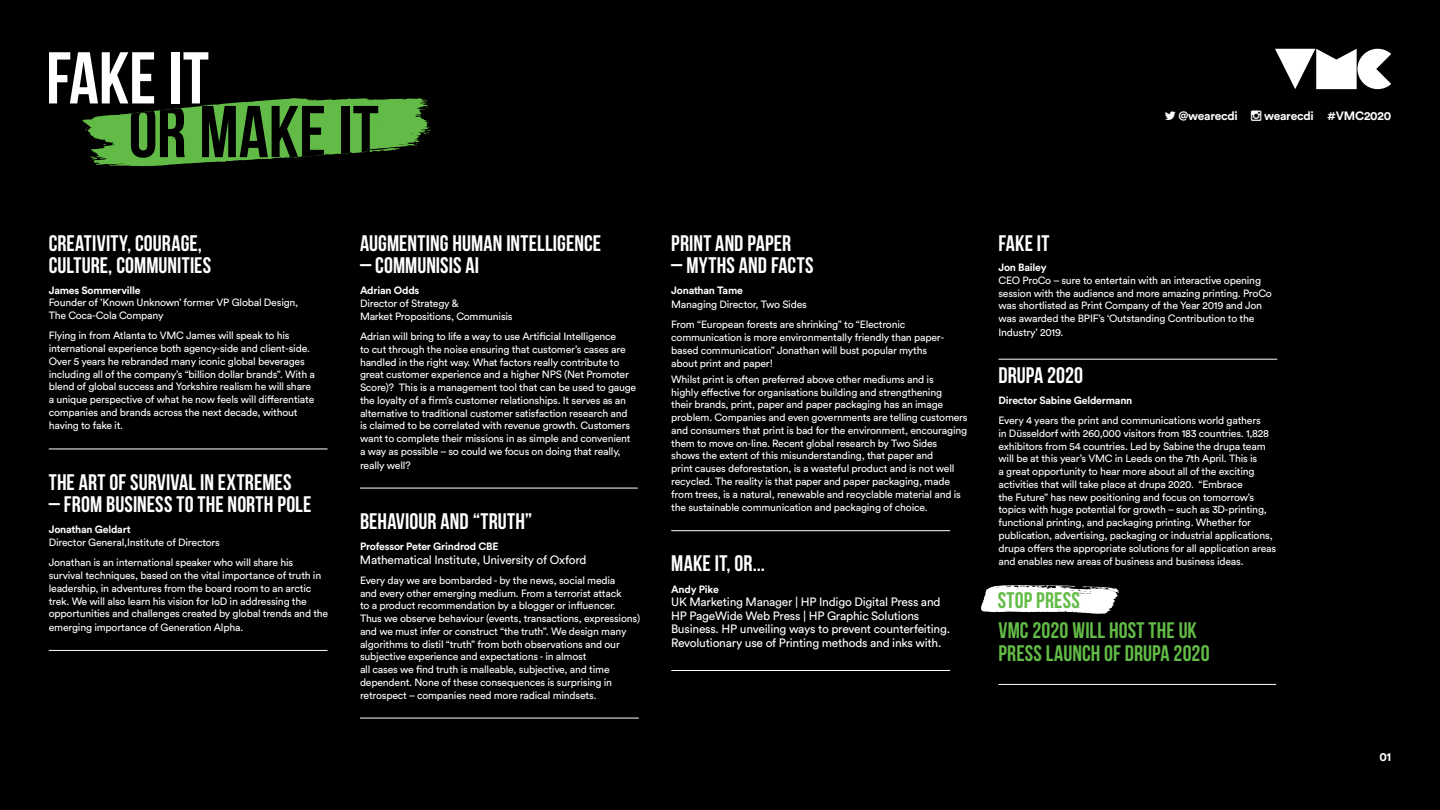
<style>
.page{position:relative;width:1440px;height:810px;background:#000001}
.page>*{position:absolute;margin:0;border:0;box-sizing:border-box;transform-origin:0 0}
.t1{font:700 73.2px "Bebas Neue";color:#000001}
.t2{font:700 73.2px "Bebas Neue";color:#fff}
.t3{font:700 22.5px/22.5px "Bebas Neue";letter-spacing:.005em;color:#fff}
.t4{font:700 22.5px/31px "Bebas Neue";letter-spacing:.005em;color:#62bb46}
.t5{font:12px/13.6px "Circular Pro";letter-spacing:-.02em;color:#fff}
.t6{font:700 12px "Circular Pro";letter-spacing:-.02em;color:#fff}
.t7{font:10.5px/12.8px "Circular Pro";letter-spacing:-.02em;color:#fff}
.t8{font:700 10.5px "Circular Pro";letter-spacing:-.02em;color:#fff}
</style>
<div class="page">
<svg style="left:1275px;top:49px;width:116px;height:40px"></svg>
<hr style="left:49px;top:449px;width:279px;height:1px;background:#fff">
<hr style="left:49px;top:650px;width:279px;height:1px;background:#fff">
<hr style="left:360px;top:488px;width:278px;height:1px;background:#fff">
<hr style="left:360px;top:718px;width:279px;height:1px;background:#fff">
<hr style="left:671px;top:530px;width:279px;height:1px;background:#fff">
<hr style="left:671px;top:670px;width:279px;height:1px;background:#fff">
<hr style="left:998px;top:359px;width:279px;height:1px;background:#fff">
<hr style="left:998px;top:684px;width:278px;height:1px;background:#fff">
<svg style="left:981px;top:585px;width:138px;height:29px;background:#d0d0d0"></svg>
<svg style="left:82px;top:98px;width:349px;height:69px"></svg>
<h1 class="t2" style="left:46px;top:38px;width:164px">FAKE IT</h1>
<h1 class="t1" style="left:129px;top:92px;width:252px">OR MAKE IT</h1>
<h2 class="t3" style="left:49px;top:232px;width:164px">CREATIVITY, COURAGE,<br>CULTURE, COMMUNITIES</h2>
<p class="t8" style="left:49px;top:283px;width:93px">James Sommerville</p>
<p class="t7" style="left:49px;top:296px;width:251px">Founder of ’Known Unknown’ former VP Global Design,<br>The Coca-Cola Company</p>
<p class="t7" style="left:49px;top:329px;width:268px">Flying in from Atlanta to VMC James will speak to his international experience both agency-side and client-side.<br>Over 5 years he rebranded many iconic global beverages including all of the company’s “billion dollar brands”. With a blend of global success and Yorkshire realism he will share a unique perspective of what he now feels will differentiate companies and brands across the next decade, without having to fake it.</p>
<h2 class="t3" style="left:49px;top:470px;width:244px">THE ART OF SURVIVAL IN EXTREMES</h2>
<h2 class="t3" style="left:49px;top:493px;width:264px">– FROM BUSINESS TO THE NORTH POLE</h2>
<p class="t8" style="left:49px;top:522px;width:83px">Jonathan Geldart</p>
<p class="t7" style="left:49px;top:532px;width:246px;line-height:20.2px">Director General,Institute of Directors<br>Jonathan is an international speaker who will share his</p>
<p class="t7" style="left:49px;top:568px;width:281px">survival techniques, based on the vital importance of truth in leadership, in adventures from the board room to an arctic trek. We will also learn his vision for IoD in addressing the opportunities and challenges created by global trends and the emerging importance of Generation Alpha.</p>
<h2 class="t3" style="left:360px;top:232px;width:243px">AUGMENTING HUMAN INTELLIGENCE</h2>
<h2 class="t3" style="left:360px;top:254px;width:121px">– COMMUNISIS AI</h2>
<p class="t8" style="left:360px;top:284px;width:61px">Adrian Odds</p>
<p class="t7" style="left:360px;top:297px;width:154px">Director of Strategy &amp;<br>Market Propositions, Communisis</p>
<p class="t7" style="left:360px;top:330px;width:278px">Adrian will bring to life a way to use Artificial Intelligence<br>to cut through the noise ensuring that customer’s cases are handled in the right way. What factors really contribute to great customer experience and a higher NPS (Net Promoter Score)? This is a management tool that can be used to gauge the loyalty of a firm’s customer relationships. It serves as an alternative to traditional customer satisfaction research and is claimed to be correlated with revenue growth. Customers want to complete their missions in as simple and convenient a way as possible – so could we focus on doing that really, really well?</p>
<h2 class="t3" style="left:360px;top:510px;width:174px">BEHAVIOUR AND “TRUTH”</h2>
<p class="t8" style="left:360px;top:539px;width:140px">Professor Peter Grindrod CBE</p>
<p class="t5" style="left:360px;top:552px;width:228px">Mathematical Institute, University of Oxford</p>
<p class="t7" style="left:360px;top:573px;width:282px">Every day we are bombarded - by the news, social media<br>and every other emerging medium. From a terrorist attack<br>to a product recommendation by a blogger or influencer.<br>Thus we observe behaviour (events, transactions, expressions) and we must infer or construct “the truth”. We design many algorithms to distil “truth” from both observations and our subjective experience and expectations - in almost<br>all cases we find truth is malleable, subjective, and time dependent. None of these consequences is surprising in retrospect – companies need more radical mindsets.</p>
<p class="t6" style="left:1178px;top:107px;width:61px">@wearecdi</p>
<p class="t6" style="left:1264px;top:107px;width:129px">wearecdi #VMC2020</p>
<h2 class="t3" style="left:671px;top:232px;width:122px">PRINT AND PAPER</h2>
<h2 class="t3" style="left:671px;top:254px;width:144px">– MYTHS AND FACTS</h2>
<p class="t8" style="left:671px;top:284px;width:73px">Jonathan Tame</p>
<p class="t7" style="left:671px;top:294px;width:236px;line-height:20.2px">Managing Director, Two Sides<br>From “European forests are shrinking” to “Electronic</p>
<p class="t7" style="left:671px;top:331px;width:275px">communication is more environmentally friendly than paper&shy;based communication” Jonathan will bust popular myths about print and paper!</p>
<p class="t7" style="left:671px;top:372px;width:298px">Whilst print is often preferred above other mediums and is<br>highly effective for organisations building and strengthening<br>their brands, print, paper and paper packaging has an image problem. Companies and even governments are telling customers and consumers that print is bad for the environment, encouraging them to move on-line. Recent global research by Two Sides shows the extent of this misunderstanding, that paper and<br>print causes deforestation, is a wasteful product and is not well recycled. The reality is that paper and paper packaging, made from trees, is a natural, renewable and recyclable material and is the sustainable communication and packaging of choice.</p>
<h2 class="t3" style="left:671px;top:552px;width:95px">MAKE IT, OR...</h2>
<p class="t8" style="left:671px;top:582px;width:49px">Andy Pike</p>
<p class="t5" style="left:671px;top:595px;width:280px">UK Marketing Manager | HP Indigo Digital Press and HP PageWide Web Press | HP Graphic Solutions Business. HP unveiling ways to prevent counterfeiting.<br>Revolutionary use of Printing methods and inks with.</p>
<h2 class="t3" style="left:998px;top:232px;width:53px">FAKE IT</h2>
<p class="t8" style="left:998px;top:260px;width:50px">Jon Bailey</p>
<p class="t7" style="left:998px;top:273px;width:275px">CEO ProCo – sure to entertain with an interactive opening session with the audience and more amazing printing. ProCo was shortlisted as Print Company of the Year 2019 and Jon was awarded the BPIF’s ‘Outstanding Contribution to the Industry’ 2019.</p>
<h2 class="t3" style="left:998px;top:364px;width:86px">DRUPA 2020</h2>
<p class="t8" style="left:998px;top:393px;width:135px">Director Sabine Geldermann</p>
<p class="t7" style="left:998px;top:414px;width:279px">Every 4 years the print and communications world gathers<br>in Düsseldorf with 260,000 visitors from 183 countries. 1,828 exhibitors from 54 countries. Led by Sabine the drupa team will be at this year’s VMC in Leeds on the 7th April. This is<br>a great opportunity to hear more about all of the exciting activities that will take place at drupa 2020. “Embrace<br>the Future” has new positioning and focus on tomorrow’s topics with huge potential for growth – such as 3D-printing, functional printing, and packaging printing. Whether for publication, advertising, packaging or industrial applications, drupa offers the appropriate solutions for all application areas and enables new areas of business and business ideas.</p>
<h2 class="t4" style="left:998px;top:584px;width:201px">STOP PRESS<br>VMC 2020 WILL HOST THE UK</h2>
<h2 class="t4" style="left:998px;top:637px;width:213px">PRESS LAUNCH OF DRUPA 2020</h2>
<p class="t6" style="left:1379px;top:748px;width:13px">01</p>
</div>
